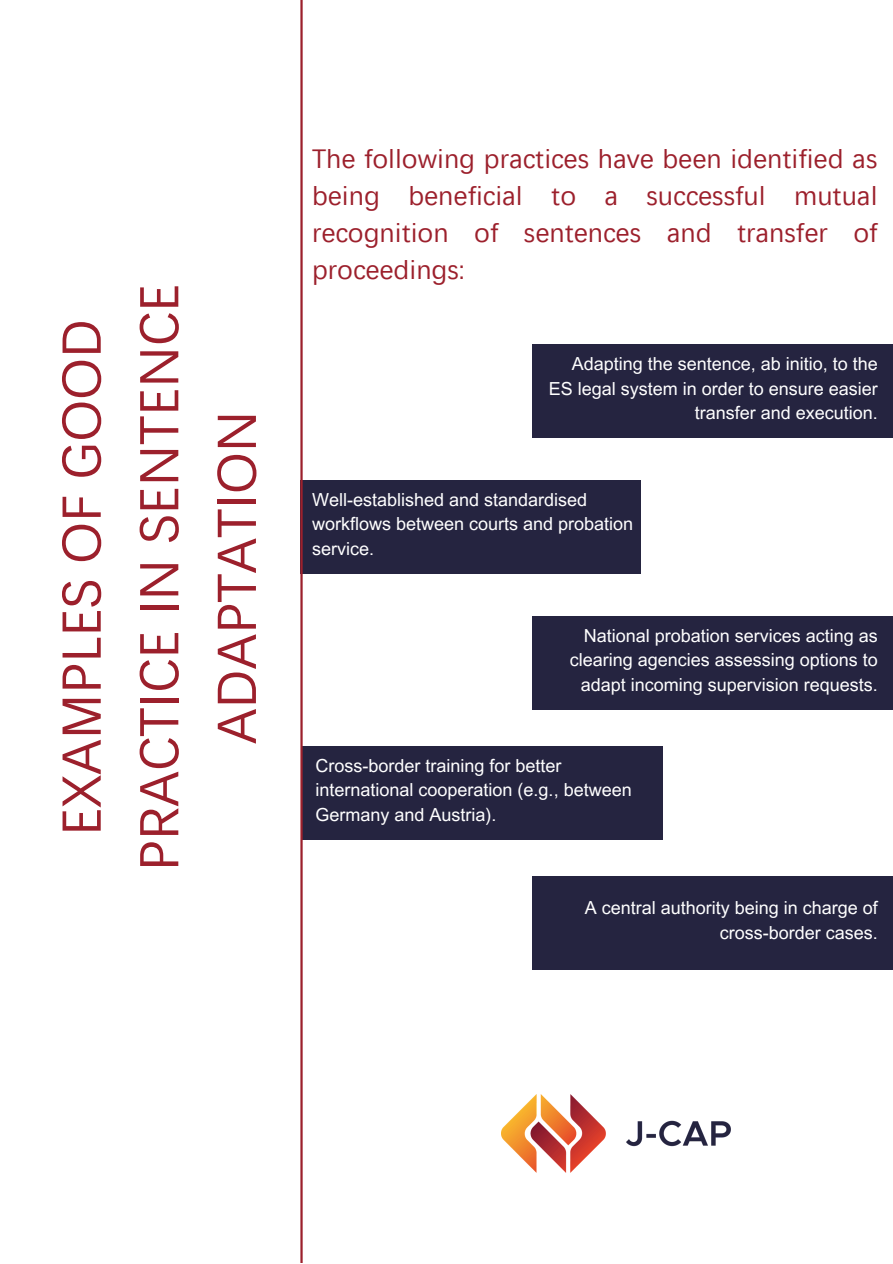
<style>
.page{position:relative;width:893px;height:1264px;background:#fff}
.page>*{position:absolute;margin:0;border:0;box-sizing:border-box;transform-origin:0 0}
.t1{font:55.5px/77.6px "Leelawadee";color:#9c202c;text-align:center}
.t2{font:27px/37px "Leelawadee";color:#9c202c;text-align:justify}
.t3{font:18px/24.8px "Arial MT Pro";color:#fff;text-align:right}
</style>
<div class="page">
<img style="left:501px;top:1094px;width:229px;height:78px">
<div style="left:532px;top:345px;width:360px;height:92px;background:#252440"></div>
<div style="left:300px;top:480px;width:340px;height:93px;background:#252440"></div>
<div style="left:532px;top:616px;width:360px;height:93px;background:#252440"></div>
<div style="left:301px;top:746px;width:361px;height:93px;background:#252440"></div>
<hr style="left:300px;top:0;width:2px;height:1262px;background:#9c202c">
<div style="left:532px;top:876px;width:360px;height:93px;background:#252440"></div>
<p class="t1" style="left:42px;top:871px;width:588px;rotate:-90deg">EXAMPLES OF GOOD<br>PRACTICE IN SENTENCE<br>ADAPTATION</p>
<p class="t2" style="left:312px;top:139px;width:567px">The following practices have been identified as being beneficial to a successful mutual recognition of sentences and transfer of proceedings:</p>
<p class="t3" style="left:548px;top:353px;width:330px">Adapting the sentence, ab initio, to the<br>ES legal system in order to ensure easier transfer and execution.</p>
<p class="t3" style="left:312px;top:489px;width:322px;text-align:left">Well-established and standardised workflows between courts and probation service.</p>
<p class="t3" style="left:569px;top:625px;width:309px">National probation services acting as clearing agencies assessing options to adapt incoming supervision requests.</p>
<p class="t3" style="left:315px;top:755px;width:317px;text-align:left">Cross-border training for better international cooperation (e.g., between<br>Germany and Austria).</p>
<p class="t3" style="left:584px;top:897px;width:294px">A central authority being in charge of cross-border cases.</p>
</div>
